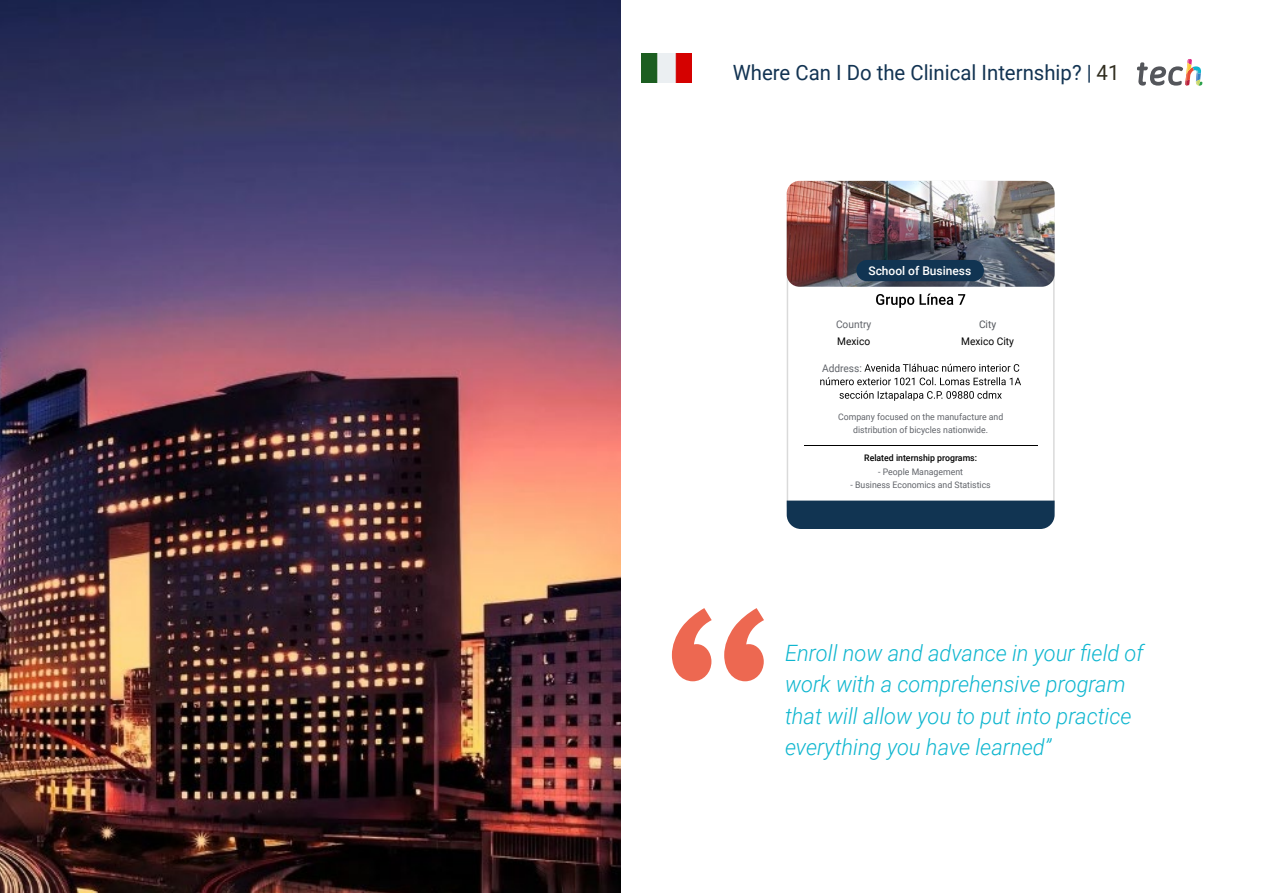
<style>
.page{position:relative;width:1263px;height:893px;background:#fff}
.page>*{position:absolute;margin:0;border:0;box-sizing:border-box;transform-origin:0 0}
.t1{font:italic 300 22.5px/31.5px "Roboto";color:#0fb6cf}
.t2{font:21px "Roboto";color:#123352}
.t3{font:500 12px "Roboto";color:#fff}
.t4{font:10.5px "Roboto";color:#000}
.t5{font:10.5px "Roboto";color:#61646a}
.t6{font:10.5px "Roboto";color:#52555b}
.t7{font:9px/13.5px "Roboto";color:#61646a;text-align:center}
.t8{font:500 9px "Roboto";color:#000}
.s1{color:#312e20}
</style>
<div class="page">
<img style="left:0;top:0;width:621px;height:893px">
<svg style="left:1137px;top:59px;width:65px;height:27px"></svg>
<img style="left:642px;top:53px;width:49px;height:30px">
<svg style="left:672px;top:608px;width:92px;height:73px"></svg>
<svg style="left:786px;top:180px;width:269px;height:339px"></svg>
<img style="left:787px;top:181px;width:267px;height:106px">
<div style="left:856px;top:260px;width:128px;height:21px;background:#113452;border-radius:11px"></div>
<div style="left:787px;top:501px;width:267px;height:28px;background:#113452"></div>
<hr style="left:804px;top:445px;width:233px;height:1px;background:#000">
<svg style="left:876px;top:294px;width:89px;height:14px"></svg>
<svg style="left:820px;top:364px;width:201px;height:21px"></svg>
<svg style="left:839px;top:391px;width:163px;height:10px"></svg>
<p class="t2" style="left:733px;top:57px;width:388px">Where Can I Do the Clinical Internship? | <span class="s1">41</span></p>
<p class="t3" style="left:868px;top:262px;width:104px">School of Business</p>
<p class="t5" style="left:836px;top:317px;width:37px">Country</p>
<p class="t4" style="left:837px;top:334px;width:34px">Mexico</p>
<p class="t5" style="left:822px;top:361px;width:41px">Address:</p>
<p class="t6" style="left:979px;top:317px;width:19px">City</p>
<p class="t4" style="left:961px;top:334px;width:54px">Mexico City</p>
<p class="t7" style="left:838px;top:409px;width:167px">Company focused on the manufacture and distribution of bicycles nationwide.</p>
<p class="t8" style="left:864px;top:452px;width:114px">Related internship programs:</p>
<p class="t7" style="left:878px;top:464px;width:86px">- People Management</p>
<p class="t7" style="left:850px;top:478px;width:142px">- Business Economics and Statistics</p>
<p class="t1" style="left:785px;top:636px;width:360px">Enroll now and advance in your field of work with a comprehensive program that will allow you to put into practice everything you have learned”</p>
</div>
